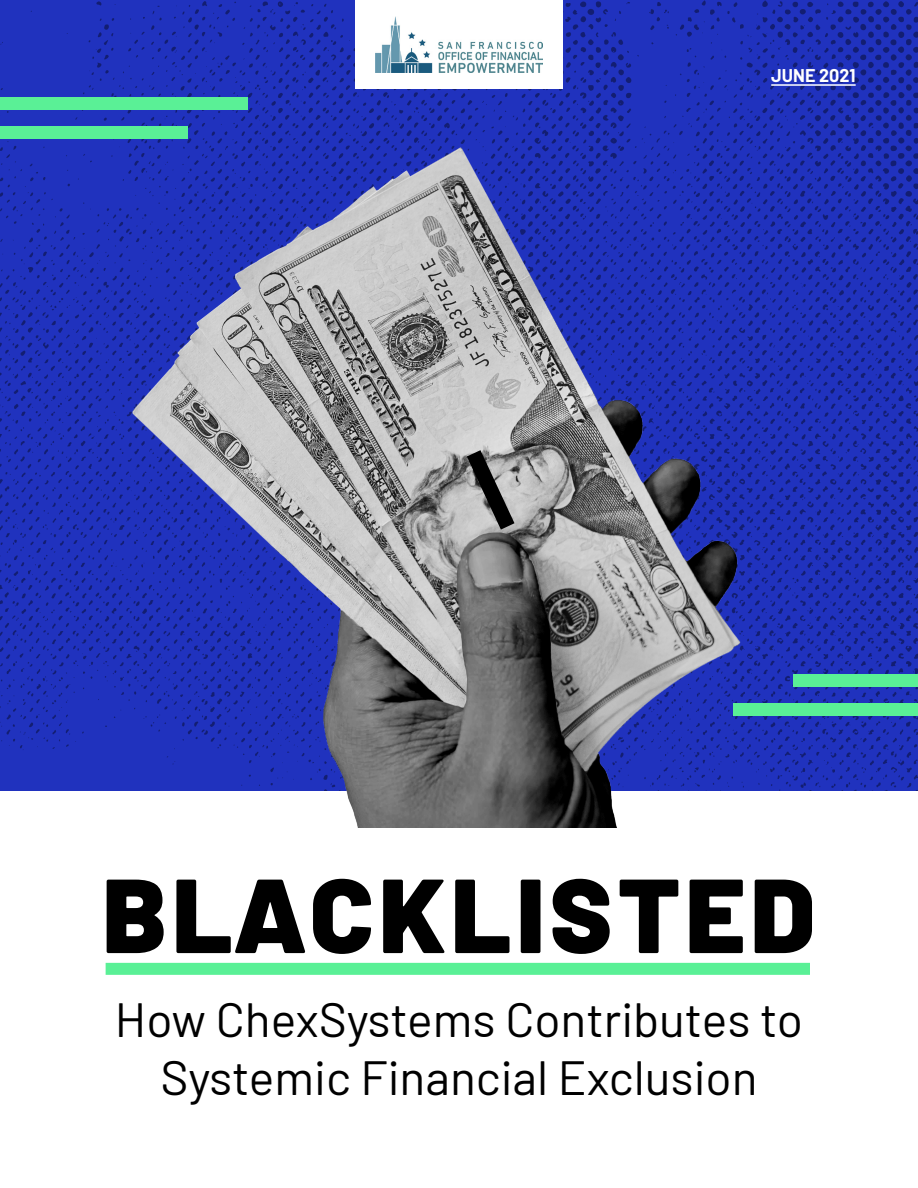
<style>
.page{position:relative;width:918px;height:1188px;background:#fff}
.page>*{position:absolute;margin:0;border:0;box-sizing:border-box;transform-origin:0 0}
.body{font:900 105px "Barlow";letter-spacing:.05em;color:#000}
.body-2{font:48px/57.6px "Barlow";color:#000;text-align:center}
.body-3{font:700 18px "Barlow";color:#fff}
</style>
<div class="page">
<div style="left:106px;top:963px;width:704px;height:12px;background:#5af096"></div>
<img style="left:0;top:0;width:918px;height:791px">
<div style="left:355px;top:0;width:208px;height:89px;background:#fff"></div>
<img style="left:375px;top:16px;width:168px;height:56px">
<div style="left:0;top:97px;width:247px;height:13px;background:#5af096"></div>
<div style="left:0;top:126px;width:187px;height:13px;background:#5af096"></div>
<div style="left:733px;top:703px;width:185px;height:13px;background:#5af096"></div>
<div style="left:793px;top:674px;width:125px;height:12px;background:#5af096"></div>
<img style="left:114px;top:125px;width:658px;height:703px">
<svg style="left:454px;top:433px;width:74px;height:113px;background:#929292"></svg>
<hr style="left:771px;top:84px;width:85px;height:2px;background:#fff">
<p class="body-3" style="left:771px;top:64px;width:86px">JUNE 2021</p>
<p class="body" style="left:103px;top:850px;width:714px">BLACKLISTED</p>
<p class="body-2" style="left:115px;top:990px;width:690px">How ChexSystems Contributes to<br>Systemic Financial Exclusion</p>
</div>
